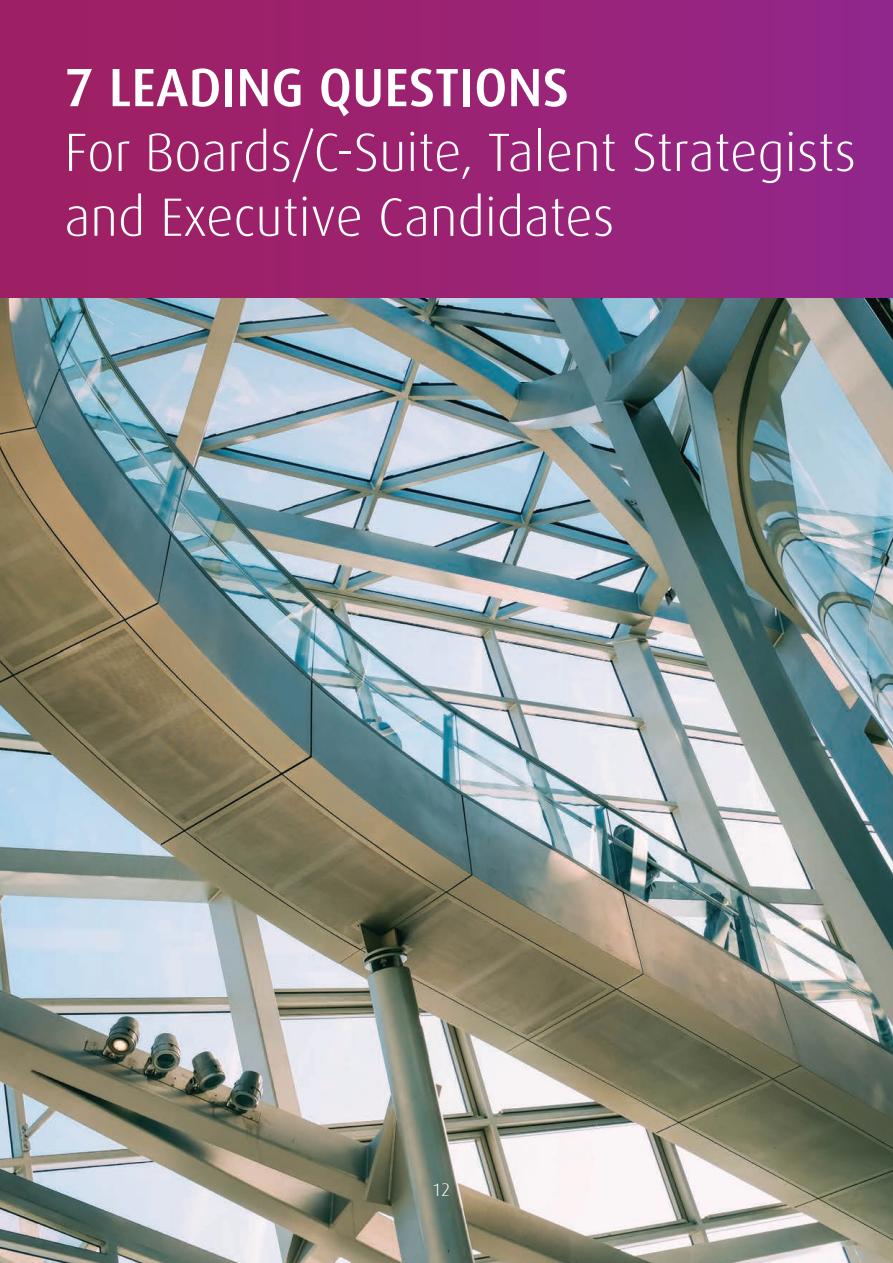
<style>
.page{position:relative;width:893px;height:1263px;background:#fff}
.page>*{position:absolute;margin:0;border:0;box-sizing:border-box;transform-origin:0 0}
.t1{font:300 54px/64.8px "Dax";color:#fff}
.t2{font:500 54px "Dax";color:#fff}
.t3{font:300 18px "Dax";color:#fff}
</style>
<div class="page">
<img style="left:0;top:298px;width:893px;height:965px">
<div style="left:0;top:0;width:893px;height:298px;background:linear-gradient(to right,#a01f5f,#93268a)"></div>
<p class="t2" style="left:65px;top:57px;width:506px">7 LEADING QUESTIONS</p>
<p class="t1" style="left:65px;top:120px;width:793px">For Boards/C-Suite, Talent Strategists and Executive Candidates</p>
<p class="t3" style="left:432px;top:1180px;width:20px">12</p>
</div>
